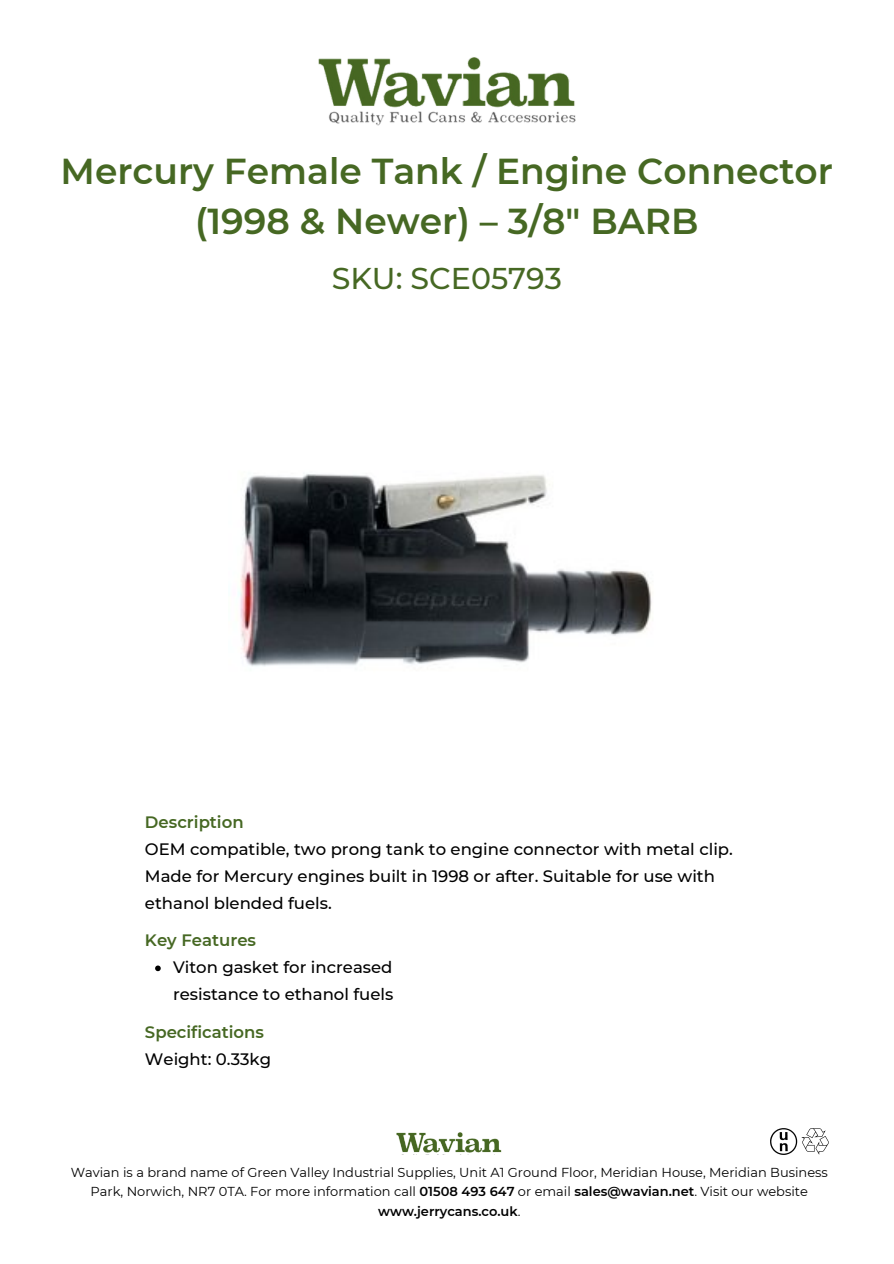
<style>
.page{position:relative;width:894px;height:1264px;background:#fff}
.page>*{position:absolute;margin:0;border:0;box-sizing:border-box;transform-origin:0 0}
.t1{font:600 36px/49.5px "Montserrat";color:#466823;text-align:center}
.t2{font:500 30px "Montserrat";color:#466823}
.t3{font:500 16.5px/27px "Montserrat";color:#000}
.t4{font:600 16.5px/27px "Montserrat";color:#466823}
.t5{font:12.9px/19.5px "Montserrat";color:#000;text-align:center}
.s1{font-weight:600;color:#466823}
.s2{font-weight:500;color:#000}
.s3{font-weight:600}
</style>
<div class="page">
<img style="left:228px;top:356px;width:437px;height:418px;border-radius:25px">
<img style="left:318px;top:57px;width:258px;height:69px">
<img style="left:770px;top:1128px;width:27px;height:26px">
<img style="left:801px;top:1128px;width:26px;height:26px">
<img style="left:396px;top:1132px;width:106px;height:21px">
<svg style="left:155px;top:965px;width:6px;height:6px"></svg>
<h1 class="t1" style="left:61px;top:147px;width:773px">Mercury Female Tank / Engine Connector (1998 &amp; Newer) – 3/8″ BARB</h1>
<h2 class="t2" style="left:331px;top:260px;width:231px">SKU: SCE05793</h2>
<p class="t3" style="left:145px;top:808px;width:589px"><span class="s1">Description<br></span>OEM compatible, two prong tank to engine connector with metal clip.<br>Made for Mercury engines built in 1998 or after. Suitable for use with ethanol blended fuels.</p>
<h3 class="t4" style="left:145px;top:927px;width:113px">Key Features</h3>
<p class="t3" style="left:173px;top:954px;width:222px">Viton gasket for increased resistance to ethanol fuels</p>
<h3 class="t4" style="left:145px;top:1018px;width:128px">Specifications<br><span class="s2">Weight: 0.33kg</span></h3>
<h3 class="t5" style="left:71px;top:1162px;width:758px">Wavian is a brand name of Green Valley Industrial Supplies, Unit A1 Ground Floor, Meridian House, Meridian Business<br>Park, Norwich, NR7 0TA. For more information call <span class="s3">01508 493 647</span> or email <span class="s3">sales@wavian.net</span>. Visit our website <span class="s3">www.jerrycans.co.uk</span>.</h3>
</div>
